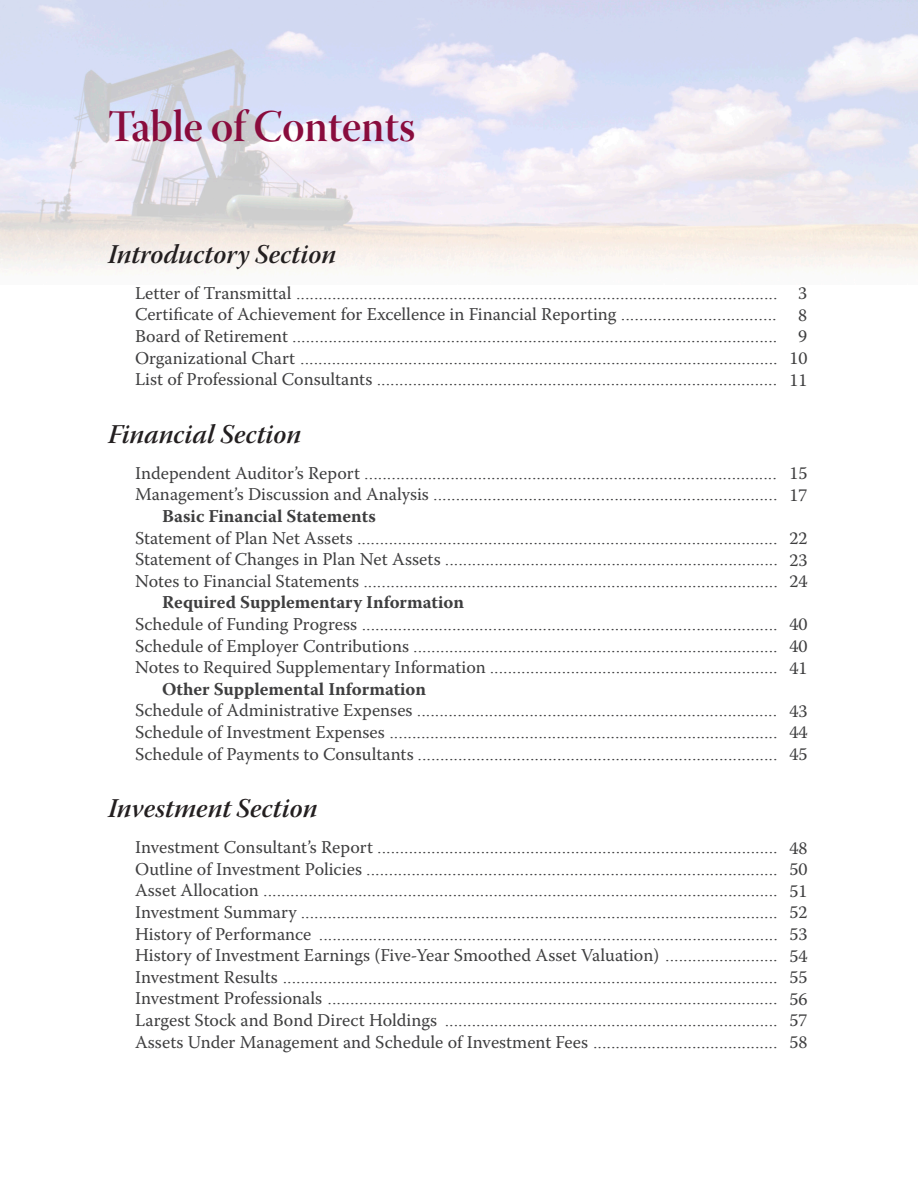
<style>
.page{position:relative;width:918px;height:1188px;background:#fff}
.page>*{position:absolute;margin:0;border:0;box-sizing:border-box;transform-origin:0 0}
.t1{font:45px "Warnock Pro Semibold Disp";color:#890c3d;scale:.95 1}
.t2{font:27px "Warnock Pro Semibold It Subh";letter-spacing:.005em;color:#231f20}
.t3{font:18px "Times New Roman";color:#3e3e3f}
.t4{font:18px "Warnock Pro";color:#3e3e3f}
.t5{font:700 18px "Warnock Pro";color:#3e3e3f}
.s1{font-family:"Warnock Pro"}
.s2{font-family:"Times New Roman"}
</style>
<div class="page">
<img style="left:0;top:0;width:918px;height:269px">
<p class="t1" style="left:108px;top:99px;width:325px">Table of Contents</p>
<p class="t2" style="left:108px;top:238px;width:230px">Introductory Section</p>
<p class="t3" style="left:135px;top:281px;width:644px"><span class="s1">Letter of Transmittal</span> ...........................................................................................................</p>
<p class="t4" style="left:135px;top:304px;width:643px">Certificate of Achievement for Excellence in Financial Reporting <span class="s2">..................................</span></p>
<p class="t3" style="left:135px;top:324px;width:644px"><span class="s1">Board of Retirement</span> ...........................................................................................................</p>
<p class="t3" style="left:135px;top:346px;width:644px"><span class="s1">Organizational Chart</span> ..........................................................................................................</p>
<p class="t3" style="left:135px;top:367px;width:644px"><span class="s1">List of Professional Consultants</span> .........................................................................................</p>
<p class="t2" style="left:108px;top:418px;width:195px">Financial Section</p>
<p class="t3" style="left:135px;top:461px;width:644px"><span class="s1">Independent Auditor’s Report</span> ...........................................................................................</p>
<p class="t3" style="left:135px;top:482px;width:644px"><span class="s1">Management’s Discussion and Analysis</span> ............................................................................</p>
<p class="t5" style="left:162px;top:505px;width:215px">Basic Financial Statements</p>
<p class="t3" style="left:135px;top:526px;width:644px"><span class="s1">Statement of Plan Net Assets</span> .............................................................................................</p>
<p class="t3" style="left:135px;top:547px;width:644px"><span class="s1">Statement of Changes in Plan Net Assets</span> ..........................................................................</p>
<p class="t3" style="left:135px;top:569px;width:644px"><span class="s1">Notes to Financial Statements</span> ............................................................................................</p>
<p class="t5" style="left:162px;top:592px;width:304px">Required Supplementary Information</p>
<p class="t3" style="left:135px;top:612px;width:644px"><span class="s1">Schedule of Funding Progress</span> ............................................................................................</p>
<p class="t3" style="left:135px;top:634px;width:644px"><span class="s1">Schedule of Employer Contributions</span> .................................................................................</p>
<p class="t3" style="left:135px;top:655px;width:644px"><span class="s1">Notes to Required Supplementary Information</span> ................................................................</p>
<p class="t5" style="left:162px;top:678px;width:266px">Other Supplemental Information</p>
<p class="t3" style="left:135px;top:698px;width:644px"><span class="s1">Schedule of Administrative Expenses</span> ................................................................................</p>
<p class="t3" style="left:135px;top:720px;width:644px"><span class="s1">Schedule of Investment Expenses</span> ......................................................................................</p>
<p class="t3" style="left:135px;top:742px;width:644px"><span class="s1">Schedule of Payments to Consultants</span> ................................................................................</p>
<p class="t2" style="left:108px;top:792px;width:211px">Investment Section</p>
<p class="t3" style="left:135px;top:835px;width:644px"><span class="s1">Investment Consultant’s Report</span> .........................................................................................</p>
<p class="t3" style="left:135px;top:857px;width:644px"><span class="s1">Outline of Investment Policies</span> ...........................................................................................</p>
<p class="t3" style="left:135px;top:878px;width:644px"><span class="s1">Asset Allocation</span> ..................................................................................................................</p>
<p class="t3" style="left:135px;top:900px;width:644px"><span class="s1">Investment Summary</span> ..........................................................................................................</p>
<p class="t3" style="left:135px;top:922px;width:644px"><span class="s1">History of Performance</span> ......................................................................................................</p>
<p class="t4" style="left:135px;top:945px;width:644px">History of Investment Earnings (Five-Year Smoothed Asset Valuation) <span class="s2">.........................</span></p>
<p class="t3" style="left:135px;top:965px;width:644px"><span class="s1">Investment Results</span> ..............................................................................................................</p>
<p class="t3" style="left:135px;top:986px;width:644px"><span class="s1">Investment Professionals</span> ....................................................................................................</p>
<p class="t3" style="left:135px;top:1008px;width:644px"><span class="s1">Largest Stock and Bond Direct Holdings</span> ..........................................................................</p>
<p class="t4" style="left:135px;top:1031px;width:644px">Assets Under Management and Schedule of Investment Fees <span class="s2">.........................................</span></p>
<p class="t4" style="left:798px;top:282px;width:11px">3</p>
<p class="t4" style="left:798px;top:304px;width:11px">8</p>
<p class="t4" style="left:798px;top:326px;width:11px">9</p>
<p class="t4" style="left:790px;top:347px;width:20px">10</p>
<p class="t4" style="left:790px;top:369px;width:20px">11</p>
<p class="t4" style="left:790px;top:462px;width:20px">15</p>
<p class="t4" style="left:790px;top:484px;width:20px">17</p>
<p class="t4" style="left:790px;top:527px;width:20px">22</p>
<p class="t4" style="left:790px;top:549px;width:20px">23</p>
<p class="t4" style="left:790px;top:570px;width:20px">24</p>
<p class="t4" style="left:790px;top:614px;width:20px">40</p>
<p class="t4" style="left:790px;top:635px;width:20px">40</p>
<p class="t4" style="left:790px;top:657px;width:20px">41</p>
<p class="t4" style="left:790px;top:700px;width:20px">43</p>
<p class="t4" style="left:790px;top:722px;width:20px">44</p>
<p class="t4" style="left:790px;top:743px;width:20px">45</p>
<p class="t4" style="left:790px;top:837px;width:20px">48</p>
<p class="t4" style="left:790px;top:858px;width:20px">50</p>
<p class="t4" style="left:790px;top:880px;width:20px">51</p>
<p class="t4" style="left:790px;top:902px;width:20px">52</p>
<p class="t4" style="left:790px;top:923px;width:20px">53</p>
<p class="t4" style="left:790px;top:945px;width:20px">54</p>
<p class="t4" style="left:790px;top:966px;width:20px">55</p>
<p class="t4" style="left:790px;top:988px;width:20px">56</p>
<p class="t4" style="left:790px;top:1010px;width:20px">57</p>
<p class="t4" style="left:790px;top:1031px;width:20px">58</p>
</div>
